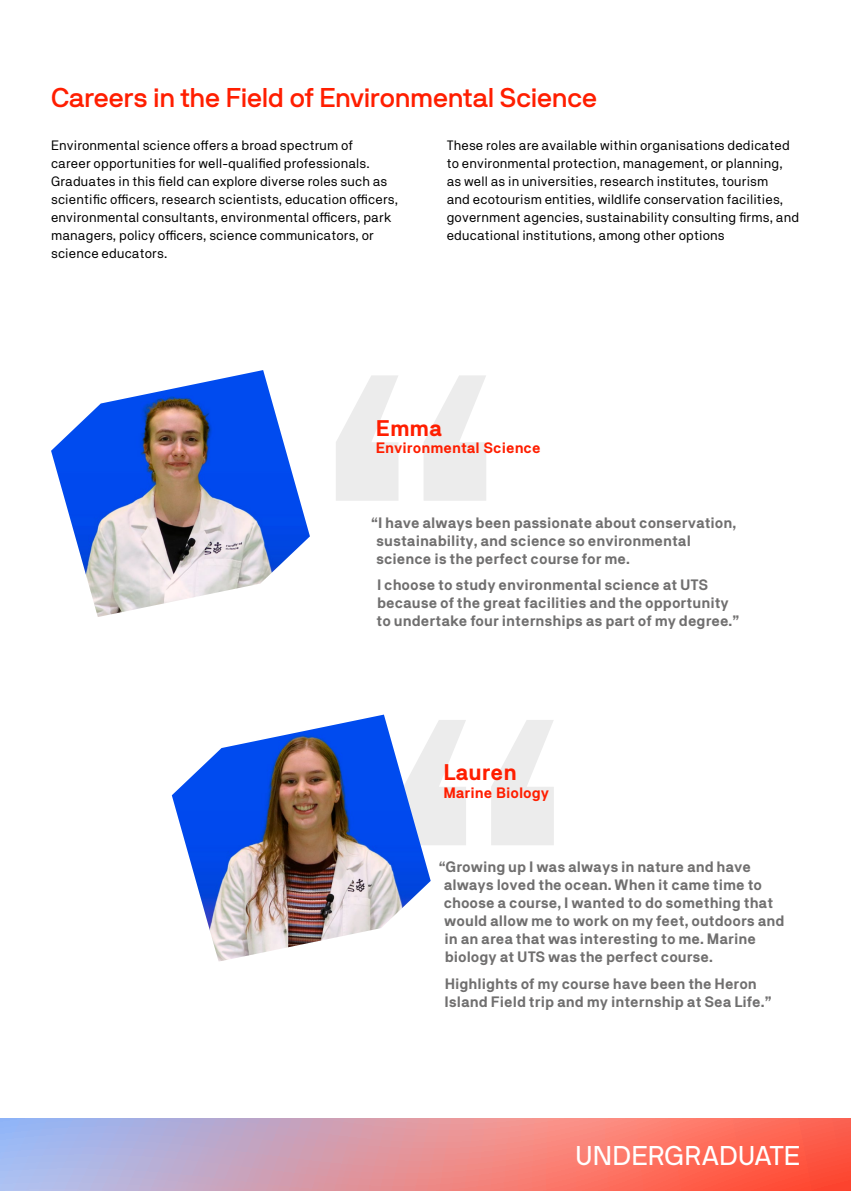
<style>
.page{position:relative;width:851px;height:1191px;background:#fff}
.page>*{position:absolute;margin:0;border:0;box-sizing:border-box;transform-origin:0 0}
.t1{font:500 27px "NB International Pro";letter-spacing:-.005em;color:#ff1e00}
.t2{font:27px "NB International Pro";letter-spacing:.015em;color:#fff}
.t3{font:700 22.5px "NB Akademie";color:#ff1e00}
.t4{font:700 15px/18px "NB Akademie";color:#706f6f}
.t5{font:700 15px "NB Akademie";color:#ff1e00}
.t6{font:13.5px/18px "NB Akademie";letter-spacing:.01em;color:#000}
</style>
<div class="page">
<svg style="left:0;top:1118px;width:850px;height:73px;background:#dc8e98"></svg>
<svg style="left:336px;top:375px;width:150px;height:126px"></svg>
<svg style="left:430px;top:720px;width:123px;height:125px"></svg>
<img style="left:51px;top:370px;width:259px;height:247px">
<img style="left:172px;top:714px;width:258px;height:247px">
<h1 class="t1" style="left:51px;top:82px;width:547px">Careers in the Field of Environmental Science</h1>
<p class="t6" style="left:51px;top:136px;width:348px">Environmental science offers a broad spectrum of<br>career opportunities for well-qualified professionals.<br>Graduates in this field can explore diverse roles such as scientific officers, research scientists, education officers, environmental consultants, environmental officers, park managers, policy officers, science communicators, or science educators.</p>
<p class="t6" style="left:446px;top:136px;width:354px">These roles are available within organisations dedicated to environmental protection, management, or planning, as well as in universities, research institutes, tourism<br>and ecotourism entities, wildlife conservation facilities, government agencies, sustainability consulting firms, and educational institutions, among other options</p>
<h2 class="t3" style="left:376px;top:415px;width:68px">Emma</h2>
<p class="t5" style="left:376px;top:439px;width:166px">Environmental Science</p>
<p class="t4" style="left:376px;top:513px;width:361px;text-indent:-5px">“I have always been passionate about conservation, sustainability, and science so environmental science is the perfect course for me.</p>
<p class="t4" style="left:376px;top:576px;width:364px">I choose to study environmental science at UTS because of the great facilities and the opportunity to undertake four internships as part of my degree.”</p>
<h2 class="t3" style="left:443px;top:759px;width:75px">Lauren</h2>
<p class="t5" style="left:443px;top:783px;width:107px">Marine Biology</p>
<p class="t4" style="left:443px;top:857px;width:342px;text-indent:-5px">“Growing up I was always in nature and have always loved the ocean. When it came time to choose a course, I wanted to do something that would allow me to work on my feet, outdoors and in an area that was interesting to me. Marine biology at UTS was the perfect course.</p>
<p class="t4" style="left:444px;top:974px;width:328px">Highlights of my course have been the Heron<br>Island Field trip and my internship at Sea Life.”</p>
<h1 class="t2" style="left:575px;top:1140px;width:226px">UNDERGRADUATE</h1>
</div>
